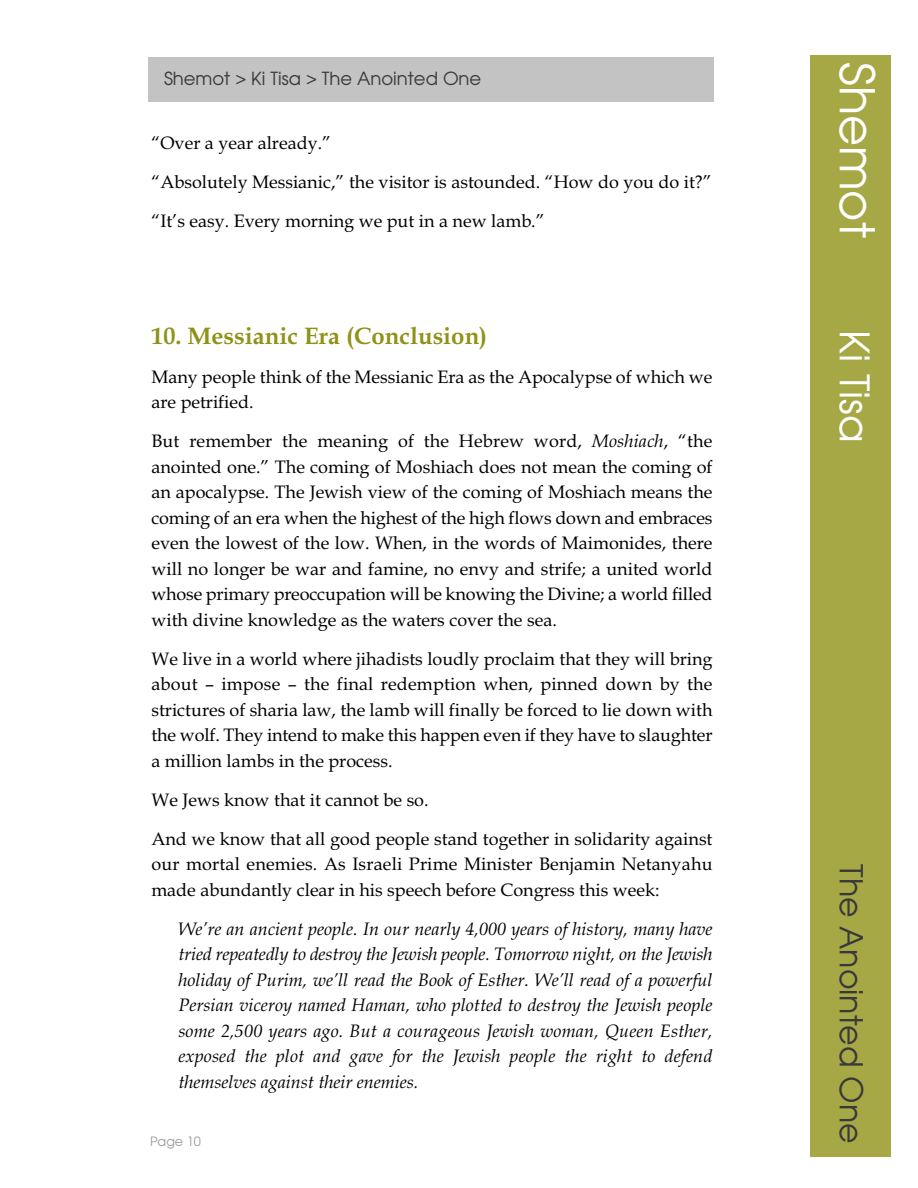
<style>
.page{position:relative;width:918px;height:1188px;background:#fff}
.page>*{position:absolute;margin:0;border:0;box-sizing:border-box;transform-origin:0 0}
.t1{font:47.7px "Avalon Plain";color:#fff}
.t2{font:40.5px "Avalon Plain";color:#fff}
.t3{font:31.5px "Avalon Plain";color:#39383a}
.t4{font:700 24px "Book Antiqua";color:#8f9217}
.t5{font:18px/25.5px "Book Antiqua";color:#000}
.t6{font:italic 18px/25.5px "Book Antiqua";color:#000;text-align:justify}
.t7{font:18px "Avalon Plain";color:#39383a}
.t8{font:12.75px "Avalon Plain";color:#9c9c9c}
.s1{font-style:italic}
</style>
<div class="page">
<div style="left:810px;top:55px;width:81px;height:1101px;background:#a5a845"></div>
<div style="left:148px;top:57px;width:566px;height:45px;background:#c3c3c4"></div>
<p class="t7" style="left:164px;top:68px;width:319px">Shemot &gt; Ki Tisa &gt; The Anointed One</p>
<h1 class="t1" style="left:884px;top:62px;width:177px;rotate:90deg">Shemot</h1>
<p class="t5" style="left:151px;top:123px;width:562px;line-height:39px">“Over a year already.”<br>“Absolutely Messianic,” the visitor is astounded. “How do you do it?” “It’s easy. Every morning we put in a new lamb.”</p>
<h3 class="t4" style="left:151px;top:321px;width:337px">10. Messianic Era (Conclusion)</h3>
<p class="t5" style="left:151px;top:364px;width:563px">Many people think of the Messianic Era as the Apocalypse of which we are petrified.</p>
<p class="t5" style="left:151px;top:428px;width:563px;text-align:justify">But remember the meaning of the Hebrew word, <span class="s1">Moshiach</span>, “the anointed one.” The coming of Moshiach does not mean the coming of an apocalypse. The Jewish view of the coming of Moshiach means the coming of an era when the highest of the high flows down and embraces even the lowest of the low. When, in the words of Maimonides, there will no longer be war and famine, no envy and strife; a united world whose primary preoccupation will be knowing the Divine; a world filled with divine knowledge as the waters cover the sea.</p>
<p class="t5" style="left:151px;top:646px;width:563px;text-align:justify">We live in a world where jihadists loudly proclaim that they will bring about – impose – the final redemption when, pinned down by the strictures of sharia law, the lamb will finally be forced to lie down with the wolf. They intend to make this happen even if they have to slaughter a million lambs in the process.</p>
<p class="t5" style="left:151px;top:780px;width:563px;line-height:39px">We Jews know that it cannot be so.<br>And we know that all good people stand together in solidarity against</p>
<p class="t5" style="left:151px;top:851px;width:563px">our mortal enemies. As Israeli Prime Minister Benjamin Netanyahu made abundantly clear in his speech before Congress this week:</p>
<p class="t6" style="left:178px;top:916px;width:536px">We’re an ancient people. In our nearly 4,000 years of history, many have tried repeatedly to destroy the Jewish people. Tomorrow night, on the Jewish holiday of Purim, we’ll read the Book of Esther. We’ll read of a powerful Persian viceroy named Haman, who plotted to destroy the Jewish people some 2,500 years ago. But a courageous Jewish woman, Queen Esther, exposed the plot and gave for the Jewish people the right to defend themselves against their enemies.</p>
<p class="t8" style="left:150px;top:1134px;width:52px">Page 10</p>
<h2 class="t2" style="left:878px;top:330px;width:114px;rotate:90deg">Ki Tisa</h2>
<h3 class="t3" style="left:869px;top:864px;width:280px;rotate:90deg">The Anointed One</h3>
</div>
